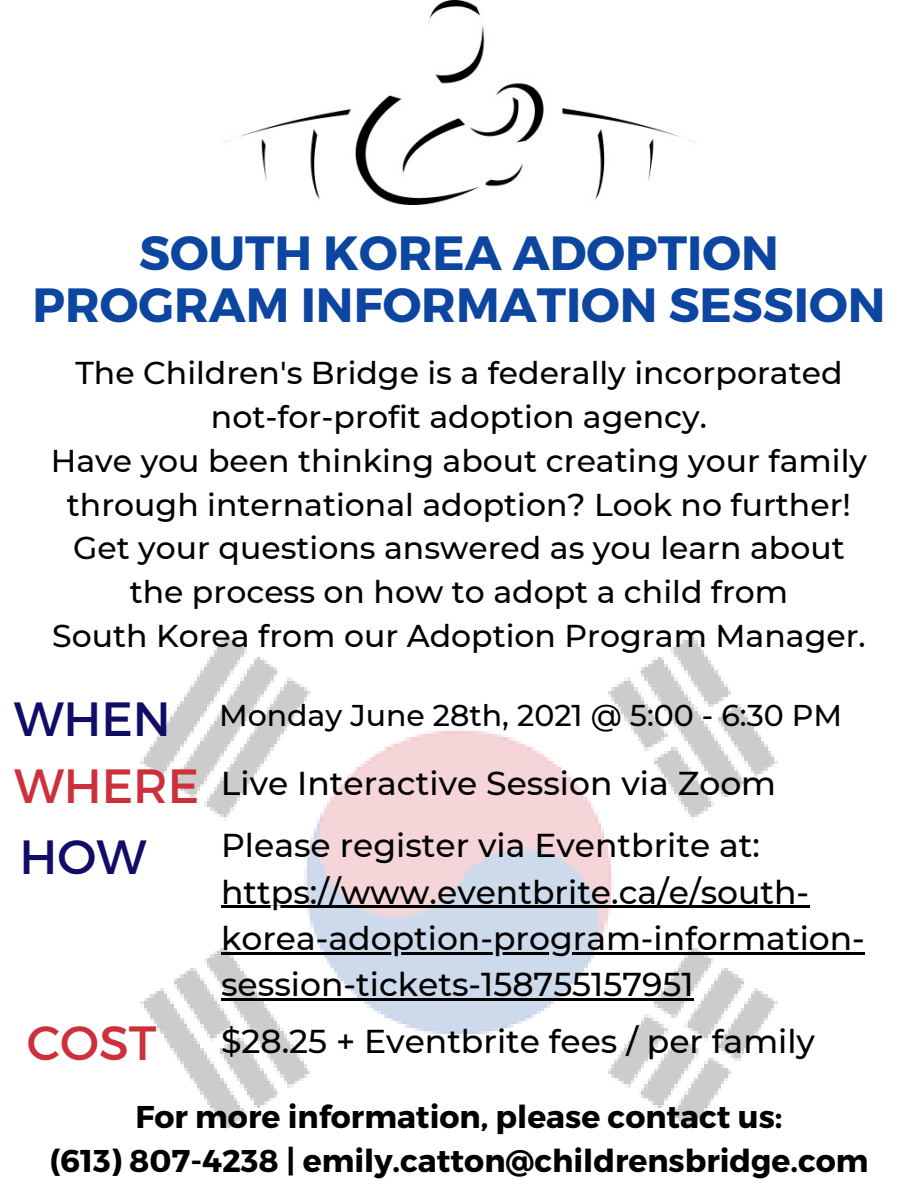
<style>
.page{position:relative;width:918px;height:1188px;background:#fff}
.page>*{position:absolute;margin:0;border:0;box-sizing:border-box;transform-origin:0 0}
.t1{font:700 48px/51.8px "Montserrat";color:#0c46a0;text-align:center}
.t2{font:48px "Montserrat";color:#cd2f3b}
.t3{font:48px "Montserrat";color:#110d67}
.t4{font:500 33px/46.2px "Montserrat";color:#000}
.t5{font:500 31.5px/43.8px "Montserrat";color:#000;text-align:center}
.t6{font:700 31.5px "Montserrat";color:#000}
.t7{font:500 30px "Montserrat";color:#000}
</style>
<div class="page">
<img style="left:140px;top:637px;width:725px;height:491px">
<img style="left:223px;top:0;width:473px;height:205px">
<hr style="left:221px;top:906px;width:588px;height:2px;background:#000">
<hr style="left:221px;top:952px;width:644px;height:2px;background:#000">
<hr style="left:221px;top:998px;width:473px;height:2px;background:#000">
<p class="t1" style="left:33px;top:225px;width:854px">SOUTH KOREA ADOPTION<br>PROGRAM INFORMATION SESSION</p>
<p class="t5" style="left:75px;top:351px;width:769px">The Children's Bridge is a federally incorporated not-for-profit adoption agency.</p>
<p class="t5" style="left:51px;top:438px;width:818px">Have you been thinking about creating your family through international adoption? Look no further!<br>Get your questions answered as you learn about the process on how to adopt a child from</p>
<p class="t5" style="left:52px;top:614px;width:815px">South Korea from our Adoption Program Manager.</p>
<p class="t3" style="left:14px;top:687px;width:159px">WHEN</p>
<p class="t7" style="left:219px;top:697px;width:625px">Monday June 28th, 2021 @ 5:00 - 6:30 PM</p>
<p class="t2" style="left:14px;top:754px;width:187px">WHERE</p>
<p class="t3" style="left:20px;top:826px;width:128px">HOW</p>
<p class="t4" style="left:221px;top:760px;width:557px">Live Interactive Session via Zoom</p>
<p class="t4" style="left:221px;top:823px;width:645px">Please register via Eventbrite at: https://www.eventbrite.ca/e/south&shy;korea-adoption-program-information&shy;session-tickets-158755157951</p>
<p class="t2" style="left:27px;top:1012px;width:131px">COST</p>
<p class="t4" style="left:221px;top:1018px;width:595px">$28.25 + Eventbrite fees / per family</p>
<p class="t6" style="left:135px;top:1096px;width:649px">For more information, please contact us:</p>
<p class="t6" style="left:49px;top:1140px;width:821px">(613) 807-4238 | emily.catton@childrensbridge.com</p>
</div>
